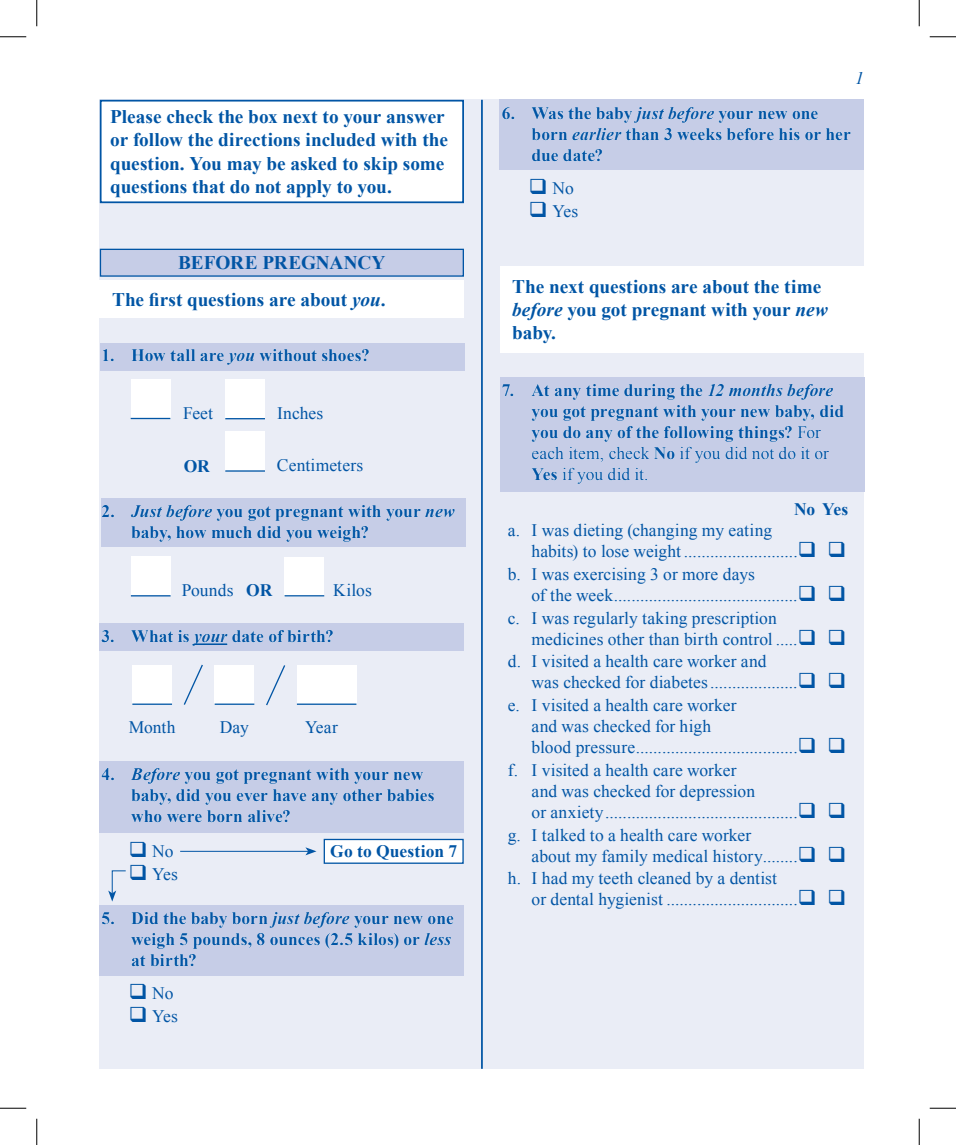
<style>
.page{position:relative;width:956px;height:1145px;background:#fff}
.page>*{position:absolute;margin:0;border:0;box-sizing:border-box;transform-origin:0 0}
.t1{font:700 19.25px/23.1px "Times New Roman";letter-spacing:-.005em;color:#0155a5}
.t2{font:17.5px/21px "Times New Roman";letter-spacing:.005em;color:#0155a5}
.t3{font:700 17.5px/21px "Times New Roman";color:#0155a5}
.t4{font:italic 17.5px "Times New Roman";color:#0155a5}
.s1{font-style:italic}
.s2{font-weight:700}
.s3{font-weight:400}
</style>
<div class="page">
<div style="left:100px;top:100px;width:764px;height:968px;background:#eaedf6"></div>
<hr style="left:481px;top:100px;width:2px;height:968px;background:#0155a5">
<div style="left:101px;top:101px;width:362px;height:101px;background:#fff"></div>
<div style="left:100px;top:100px;width:364px;height:103px;border:2px solid #0155a5"></div>
<div style="left:100px;top:249px;width:363px;height:27px;background:#c6cde7"></div>
<div style="left:100px;top:249px;width:364px;height:28px;border:1px solid #0155a5"></div>
<div style="left:100px;top:280px;width:364px;height:38px;background:#fff"></div>
<div style="left:101px;top:343px;width:364px;height:28px;background:#c6cde7"></div>
<div style="left:225px;top:379px;width:40px;height:40px;background:#fff"></div>
<hr style="left:225px;top:418px;width:40px;height:1px;background:#0155a5">
<div style="left:131px;top:379px;width:39px;height:40px;background:#fff"></div>
<hr style="left:131px;top:418px;width:39px;height:1px;background:#0155a5">
<div style="left:225px;top:431px;width:40px;height:40px;background:#fff"></div>
<hr style="left:225px;top:470px;width:40px;height:1px;background:#0155a5">
<div style="left:101px;top:498px;width:364px;height:49px;background:#c6cde7"></div>
<div style="left:131px;top:556px;width:40px;height:40px;background:#fff"></div>
<hr style="left:131px;top:595px;width:40px;height:1px;background:#0155a5">
<div style="left:284px;top:557px;width:40px;height:39px;background:#fff"></div>
<hr style="left:284px;top:595px;width:40px;height:1px;background:#0155a5">
<div style="left:100px;top:623px;width:364px;height:27px;background:#c6cde7"></div>
<div style="left:132px;top:664px;width:40px;height:40px;background:#fff"></div>
<hr style="left:132px;top:703px;width:40px;height:2px;background:#0155a5">
<div style="left:215px;top:664px;width:39px;height:40px;background:#fff"></div>
<hr style="left:215px;top:703px;width:39px;height:2px;background:#0155a5">
<div style="left:297px;top:665px;width:59px;height:40px;background:#fff"></div>
<hr style="left:297px;top:703px;width:59px;height:2px;background:#0155a5">
<svg style="left:183px;top:664px;width:20px;height:41px"></svg>
<svg style="left:266px;top:665px;width:20px;height:41px"></svg>
<div style="left:100px;top:761px;width:364px;height:71px;background:#c6cde7"></div>
<hr style="left:180px;top:851px;width:128px;height:1px;background:#0155a5">
<svg style="left:305px;top:847px;width:11px;height:8px"></svg>
<div style="left:324px;top:839px;width:139px;height:24px;background:#fff"></div>
<div style="left:323px;top:838px;width:140px;height:25px;border:1px solid #0155a5"></div>
<div style="left:100px;top:905px;width:364px;height:70px;background:#c6cde7"></div>
<div style="left:500px;top:100px;width:364px;height:70px;background:#c6cde7"></div>
<div style="left:500px;top:266px;width:364px;height:86px;background:#fff"></div>
<div style="left:500px;top:377px;width:364px;height:114px;background:#c6cde7"></div>
<svg style="left:0;top:36px;width:26px;height:1px"></svg>
<svg style="left:929px;top:36px;width:27px;height:1px"></svg>
<svg style="left:0;top:1107px;width:26px;height:1px"></svg>
<svg style="left:929px;top:1107px;width:27px;height:1px"></svg>
<svg style="left:36px;top:0;width:1px;height:26px"></svg>
<svg style="left:36px;top:1118px;width:1px;height:26px"></svg>
<svg style="left:918px;top:0;width:1px;height:26px"></svg>
<svg style="left:918px;top:1118px;width:1px;height:26px"></svg>
<svg style="left:108px;top:870px;width:18px;height:31px"></svg>
<p class="t1" style="left:110px;top:105px;width:339px">Please check the box next to your answer or follow the directions included with the question. You may be asked to skip some questions that do not apply to you.</p>
<p class="t1" style="left:112px;top:244px;width:275px;line-height:36.2px;text-align:right">BEFORE PREGNANCY<br>The first questions are about <span class="s1">you</span>.</p>
<p class="t3" style="left:102px;top:344px;width:270px">1. How tall are <span class="s1">you</span> without shoes?</p>
<p class="t2" style="left:183px;top:402px;width:31px">Feet</p>
<p class="t2" style="left:277px;top:402px;width:48px">Inches</p>
<p class="t3" style="left:184px;top:454px;width:28px">OR</p>
<p class="t2" style="left:277px;top:454px;width:88px">Centimeters</p>
<p class="t3" style="left:131px;top:500px;width:325px;text-indent:-30px">2. <span class="s1">Just before</span> you got pregnant with your <span class="s1">new </span>baby, how much did you weigh?</p>
<p class="t2" style="left:182px;top:579px;width:92px">Pounds <span class="s2">OR</span></p>
<p class="t2" style="left:333px;top:579px;width:40px">Kilos</p>
<p class="t3" style="left:102px;top:625px;width:234px">3. What is <span class="s1">your</span> date of birth?</p>
<p class="t2" style="left:129px;top:715px;width:48px">Month</p>
<p class="t2" style="left:220px;top:715px;width:31px">Day</p>
<p class="t2" style="left:305px;top:715px;width:34px">Year</p>
<p class="t3" style="left:131px;top:763px;width:305px;text-indent:-30px">4. <span class="s1">Before</span> you got pregnant with your new baby, did you ever have any other babies who were born alive?</p>
<p class="t2" style="left:152px;top:839px;width:27px;line-height:22.8px">No<br>Yes</p>
<p class="t3" style="left:330px;top:840px;width:128px">Go to Question 7</p>
<p class="t3" style="left:131px;top:906px;width:324px;text-indent:-30px">5. Did the baby born <span class="s1">just before</span> your new one weigh 5 pounds, 8 ounces (2.5 kilos) or <span class="s1">less </span>at birth?</p>
<p class="t2" style="left:152px;top:981px;width:27px;line-height:22.8px">No<br>Yes</p>
<p class="t4" style="left:855px;top:66px;width:10px">1</p>
<p class="t3" style="left:531px;top:102px;width:321px;text-indent:-30px">6. Was the baby <span class="s1">just before</span> your new one born <span class="s1">earlier</span> than 3 weeks before his or her due date?</p>
<p class="t2" style="left:552px;top:176px;width:27px;line-height:22.8px">No<br>Yes</p>
<p class="t1" style="left:512px;top:274px;width:317px">The next questions are about the time <span class="s1">before</span> you got pregnant with your <span class="s1">new </span>baby.</p>
<p class="t3" style="left:531px;top:379px;width:314px;text-indent:-30px">7. At any time during the <span class="s1">12 months before </span>you got pregnant with your new baby, did you do any of the following things? <span class="s3">For each item, check</span> No <span class="s3">if you did not do it or </span>Yes <span class="s3">if you did it.</span></p>
<p class="t3" style="left:794px;top:498px;width:56px">No Yes</p>
<p class="t2" style="left:531px;top:519px;width:312px;text-indent:-24px">a. I was dieting (changing my eating<br>habits) to lose weight ..........................❑ ❑</p>
<p class="t2" style="left:531px;top:563px;width:312px;text-indent:-24px">b. I was exercising 3 or more days<br>of the week..........................................❑ ❑</p>
<p class="t2" style="left:531px;top:606px;width:312px;text-indent:-24px">c. I was regularly taking prescription medicines other than birth control .....❑ ❑</p>
<p class="t2" style="left:531px;top:650px;width:312px;text-indent:-24px">d. I visited a health care worker and<br>was checked for diabetes....................❑ ❑</p>
<p class="t2" style="left:531px;top:694px;width:312px;text-indent:-24px">e. I visited a health care worker<br>and was checked for high<br>blood pressure.....................................❑ ❑</p>
<p class="t2" style="left:531px;top:759px;width:312px;text-indent:-24px">f. I visited a health care worker<br>and was checked for depression<br>or anxiety............................................❑ ❑</p>
<p class="t2" style="left:531px;top:823px;width:312px;text-indent:-24px">g. I talked to a health care worker<br>about my family medical history........❑ ❑</p>
<p class="t2" style="left:531px;top:867px;width:312px;text-indent:-24px">h. I had my teeth cleaned by a dentist<br>or dental hygienist ..............................❑ ❑</p>
</div>
